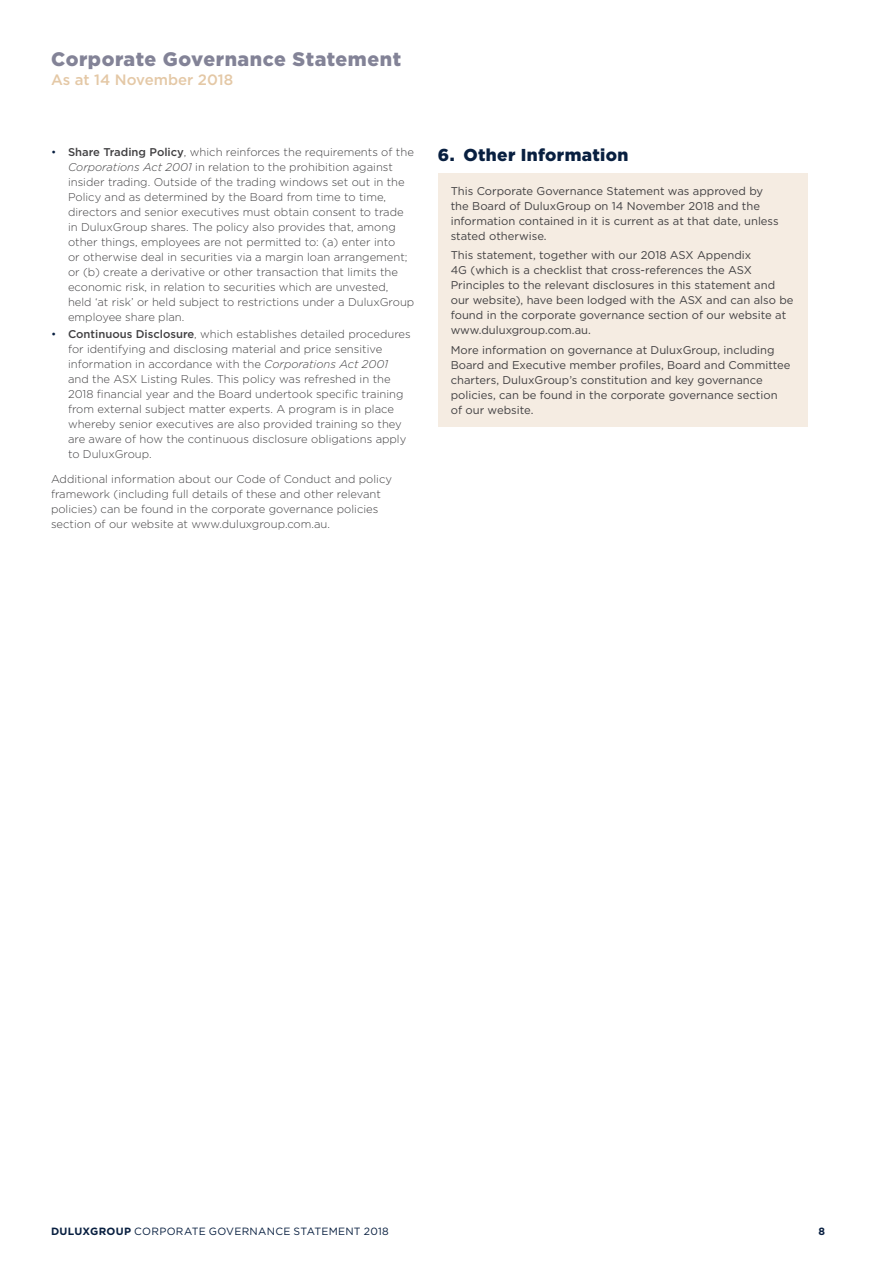
<style>
.page{position:relative;width:893px;height:1263px;background:#fff}
.page>*{position:absolute;margin:0;border:0;box-sizing:border-box;transform-origin:0 0}
.t1{font:900 19.5px "Gotham";letter-spacing:.03em;color:#838397}
.t2{font:900 17.25px "Gotham";letter-spacing:.02em;color:#081f40}
.t3{font:500 15px "Gotham";color:#e4c8a6}
.t4{font:300 11.25px/15px "Gotham";color:#414042}
.t5{font:11.25px/15px "Gotham";color:#414042}
.t6{font:10.5px "Gotham";letter-spacing:.025em;color:#081f40}
.t7{font:700 10.5px "Gotham";color:#081f40}
.s1{color:#081f40}
.s2{font-weight:500}
.s3{font-style:italic}
.s4{font-weight:700}
</style>
<div class="page">
<div style="left:438px;top:173px;width:370px;height:253px;background:#f5ece2"></div>
<h1 class="t1" style="left:51px;top:46px;width:352px">Corporate Governance Statement</h1>
<h3 class="t3" style="left:51px;top:70px;width:184px">As at 14 November 2018</h3>
<p class="t4" style="left:68px;top:144px;width:348px;text-indent:-17px"><span class="s1">•</span> <span class="s2">Share Trading Policy</span>, which reinforces the requirements of the <span class="s3">Corporations Act 2001</span> in relation to the prohibition against insider trading. Outside of the trading windows set out in the Policy and as determined by the Board from time to time, directors and senior executives must obtain consent to trade in DuluxGroup shares. The policy also provides that, among other things, employees are not permitted to: (a) enter into<br>or otherwise deal in securities via a margin loan arrangement; or (b) create a derivative or other transaction that limits the economic risk, in relation to securities which are unvested, held ‘at risk’ or held subject to restrictions under a DuluxGroup employee share plan.</p>
<p class="t4" style="left:68px;top:326px;width:344px;text-indent:-17px"><span class="s1">•</span> <span class="s2">Continuous Disclosure</span>, which establishes detailed procedures for identifying and disclosing material and price sensitive information in accordance with the <span class="s3">Corporations Act 2001 </span>and the ASX Listing Rules. This policy was refreshed in the 2018 financial year and the Board undertook specific training from external subject matter experts. A program is in place whereby senior executives are also provided training so they are aware of how the continuous disclosure obligations apply to DuluxGroup.</p>
<p class="t4" style="left:51px;top:472px;width:343px">Additional information about our Code of Conduct and policy framework (including full details of these and other relevant policies) can be found in the corporate governance policies section of our website at www.duluxgroup.com.au.</p>
<h2 class="t2" style="left:438px;top:143px;width:192px">6. Other Information</h2>
<p class="t5" style="left:451px;top:183px;width:329px">This Corporate Governance Statement was approved by the Board of DuluxGroup on 14 November 2018 and the information contained in it is current as at that date, unless stated otherwise.</p>
<p class="t5" style="left:451px;top:248px;width:344px">This statement, together with our 2018 ASX Appendix<br>4G (which is a checklist that cross-references the ASX Principles to the relevant disclosures in this statement and our website), have been lodged with the ASX and can also be found in the corporate governance section of our website at www.duluxgroup.com.au.</p>
<p class="t5" style="left:451px;top:342px;width:341px">More information on governance at DuluxGroup, including Board and Executive member profiles, Board and Committee charters, DuluxGroup’s constitution and key governance policies, can be found in the corporate governance section of our website.</p>
<p class="t6" style="left:51px;top:1224px;width:339px"><span class="s4">DULUXGROUP</span> CORPORATE GOVERNANCE STATEMENT 2018</p>
<p class="t7" style="left:818px;top:1224px;width:8px">8</p>
</div>
